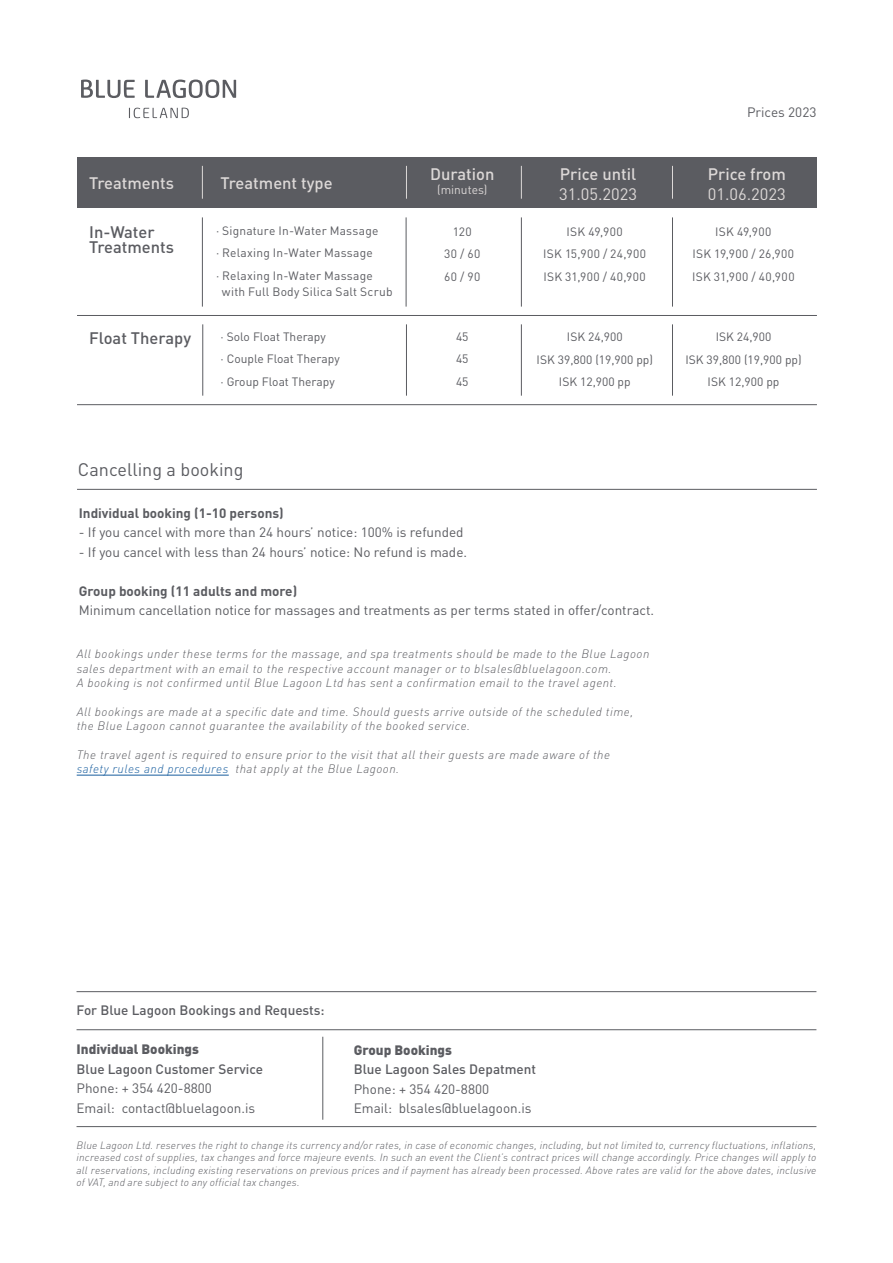
<style>
.page{position:relative;width:893px;height:1263px;background:#fff}
.page>*{position:absolute;margin:0;border:0;box-sizing:border-box;transform-origin:0 0}
.t1{font:18px "DIN Pro";color:#5b5c61}
.t2{font:500 16.5px "DIN Pro";color:#dcd8d7}
.t3{font:500 16.5px/15px "DIN Pro";color:#5b5c61}
.t4{font:16.5px "DIN Pro";color:#dcd8d7}
.t5{font:13.5px/19.5px "DIN Pro";color:#5b5c61}
.t6{font:500 13.5px "DIN Pro";color:#5b5c61}
.t7{font:700 13.5px "DIN Pro";color:#5b5c61}
.t8{font:900 13.5px "DIN Pro";color:#5b5c61}
.t9{font:italic 300 12px/14.4px "DIN Pro";letter-spacing:.04em;color:#5b5c61}
.t10{font:12px/22.5px "DIN Pro";letter-spacing:.01em;color:#5b5c61}
.t11{font:12px/22.5px "DIN Pro";letter-spacing:.03em;color:#5b5c61;text-align:center}
.t12{font:12px "DIN Pro";color:#dcd8d7}
.t13{font:italic 300 10.5px/12.6px "DIN Pro";letter-spacing:.015em;color:#5b5c61;text-align:justify}
.s1{color:#175d9e}
</style>
<div class="page">
<svg style="left:81px;top:80px;width:54px;height:18px"></svg>
<svg style="left:145px;top:80px;width:91px;height:18px"></svg>
<svg style="left:129px;top:108px;width:60px;height:10px"></svg>
<div style="left:77px;top:157px;width:740px;height:50px;background:#5b5c61"></div>
<hr style="left:202px;top:166px;width:1px;height:33px;background:#dcd8d7">
<hr style="left:521px;top:166px;width:1px;height:33px;background:#dcd8d7">
<hr style="left:672px;top:166px;width:1px;height:33px;background:#dcd8d7">
<hr style="left:406px;top:166px;width:1px;height:33px;background:#dcd8d7">
<hr style="left:77px;top:315px;width:740px;height:1px;background:#5b5c61">
<hr style="left:77px;top:404px;width:740px;height:1px;background:#5b5c61">
<hr style="left:77px;top:489px;width:740px;height:1px;background:#5b5c61">
<hr style="left:202px;top:217px;width:1px;height:90px;background:#5b5c61">
<hr style="left:406px;top:217px;width:1px;height:90px;background:#5b5c61">
<hr style="left:521px;top:217px;width:1px;height:90px;background:#5b5c61">
<hr style="left:672px;top:217px;width:1px;height:90px;background:#5b5c61">
<hr style="left:202px;top:324px;width:1px;height:72px;background:#5b5c61">
<hr style="left:406px;top:324px;width:1px;height:72px;background:#5b5c61">
<hr style="left:521px;top:324px;width:1px;height:72px;background:#5b5c61">
<hr style="left:672px;top:324px;width:1px;height:72px;background:#5b5c61">
<hr style="left:77px;top:775px;width:152px;height:1px;background:#175d9e">
<hr style="left:322px;top:1037px;width:1px;height:83px;background:#5b5c61">
<hr style="left:77px;top:1126px;width:739px;height:1px;background:#5b5c61">
<hr style="left:77px;top:1029px;width:739px;height:1px;background:#5b5c61">
<hr style="left:77px;top:991px;width:739px;height:1px;background:#5b5c61">
<h2 class="t2" style="left:89px;top:169px;width:86px">Treatments</h2>
<h2 class="t2" style="left:221px;top:169px;width:114px">Treatment type</h2>
<h2 class="t3" style="left:89px;top:223px;width:86px">In-Water<br>Treatments</h2>
<p class="t10" style="left:216px;top:218px;width:164px">· Signature In-Water Massage · Relaxing In-Water Massage · Relaxing In-Water Massage</p>
<p class="t10" style="left:222px;top:280px;width:172px">with Full Body Silica Salt Scrub</p>
<h2 class="t2" style="left:430px;top:160px;width:66px">Duration</h2>
<p class="t12" style="left:437px;top:180px;width:52px">(minutes)</p>
<h2 class="t2" style="left:560px;top:160px;width:78px">Price until</h2>
<h2 class="t4" style="left:559px;top:181px;width:79px">31.05.2023</h2>
<p class="t5" style="left:747px;top:101px;width:71px">Prices 2023</p>
<h2 class="t2" style="left:708px;top:160px;width:80px">Price from</h2>
<h2 class="t4" style="left:708px;top:181px;width:79px">01.06.2023</h2>
<p class="t11" style="left:444px;top:219px;width:38px">120<br>30 / 60<br>60 / 90</p>
<p class="t11" style="left:692px;top:219px;width:104px">ISK 49,900<br>ISK 19,900 / 26,900<br>ISK 31,900 / 40,900</p>
<p class="t11" style="left:543px;top:219px;width:104px">ISK 49,900<br>ISK 15,900 / 24,900<br>ISK 31,900 / 40,900</p>
<h2 class="t3" style="left:89px;top:329px;width:104px">Float Therapy</h2>
<p class="t10" style="left:221px;top:324px;width:121px">· Solo Float Therapy<br>· Couple Float Therapy · Group Float Therapy</p>
<p class="t10" style="left:456px;top:324px;width:14px;text-align:justify">45<br>45<br>45</p>
<p class="t10" style="left:685px;top:324px;width:118px;text-align:center">ISK 24,900<br>ISK 39,800 (19,900 pp)<br>ISK 12,900 pp</p>
<p class="t10" style="left:537px;top:324px;width:118px;text-align:center">ISK 24,900<br>ISK 39,800 (19,900 pp)<br>ISK 12,900 pp</p>
<h1 class="t1" style="left:78px;top:455px;width:167px">Cancelling a booking</h1>
<p class="t7" style="left:79px;top:502px;width:206px">Individual booking (1-10 persons)</p>
<p class="t5" style="left:79px;top:521px;width:386px">- If you cancel with more than 24 hours’ notice: 100% is refunded</p>
<p class="t5" style="left:79px;top:541px;width:390px">- If you cancel with less than 24 hours’ notice: No refund is made.</p>
<p class="t7" style="left:79px;top:580px;width:220px">Group booking (11 adults and more)</p>
<p class="t5" style="left:79px;top:599px;width:577px">Minimum cancellation notice for massages and treatments as per terms stated in offer/contract.</p>
<p class="t9" style="left:77px;top:646px;width:574px">All bookings under these terms for the massage, and spa treatments should be made to the Blue Lagoon sales department with an email to the respective account manager or to blsales@bluelagoon.com.<br>A booking is not confirmed until Blue Lagoon Ltd has sent a confirmation email to the travel agent.</p>
<p class="t9" style="left:77px;top:703px;width:558px">All bookings are made at a specific date and time. Should guests arrive outside of the scheduled time, the Blue Lagoon cannot guarantee the availability of the booked service.</p>
<p class="t9" style="left:77px;top:746px;width:535px">The travel agent is required to ensure prior to the visit that all their guests are made aware of the <span class="s1">safety rules and procedures</span> that apply at the Blue Lagoon.</p>
<p class="t6" style="left:77px;top:999px;width:250px">For Blue Lagoon Bookings and Requests:</p>
<p class="t8" style="left:77px;top:1037px;width:124px">Individual Bookings</p>
<p class="t6" style="left:77px;top:1058px;width:188px">Blue Lagoon Customer Service</p>
<p class="t5" style="left:77px;top:1077px;width:180px">Phone: + 354 420-8800<br>Email: contact@bluelagoon.is</p>
<p class="t13" style="left:77px;top:1138px;width:741px">Blue Lagoon Ltd. reserves the right to change its currency and/or rates, in case of economic changes, including, but not limited to, currency fluctuations, inflations, increased cost of supplies, tax changes and force majeure events. In such an event the Client’s contract prices will change accordingly. Price changes will apply to all reservations, including existing reservations on previous prices and if payment has already been processed. Above rates are valid for the above dates, inclusive of VAT, and are subject to any official tax changes.</p>
<p class="t8" style="left:354px;top:1038px;width:100px">Group Bookings</p>
<p class="t6" style="left:354px;top:1058px;width:184px">Blue Lagoon Sales Depatment</p>
<p class="t5" style="left:354px;top:1078px;width:179px">Phone: + 354 420-8800<br>Email: blsales@bluelagoon.is</p>
</div>
